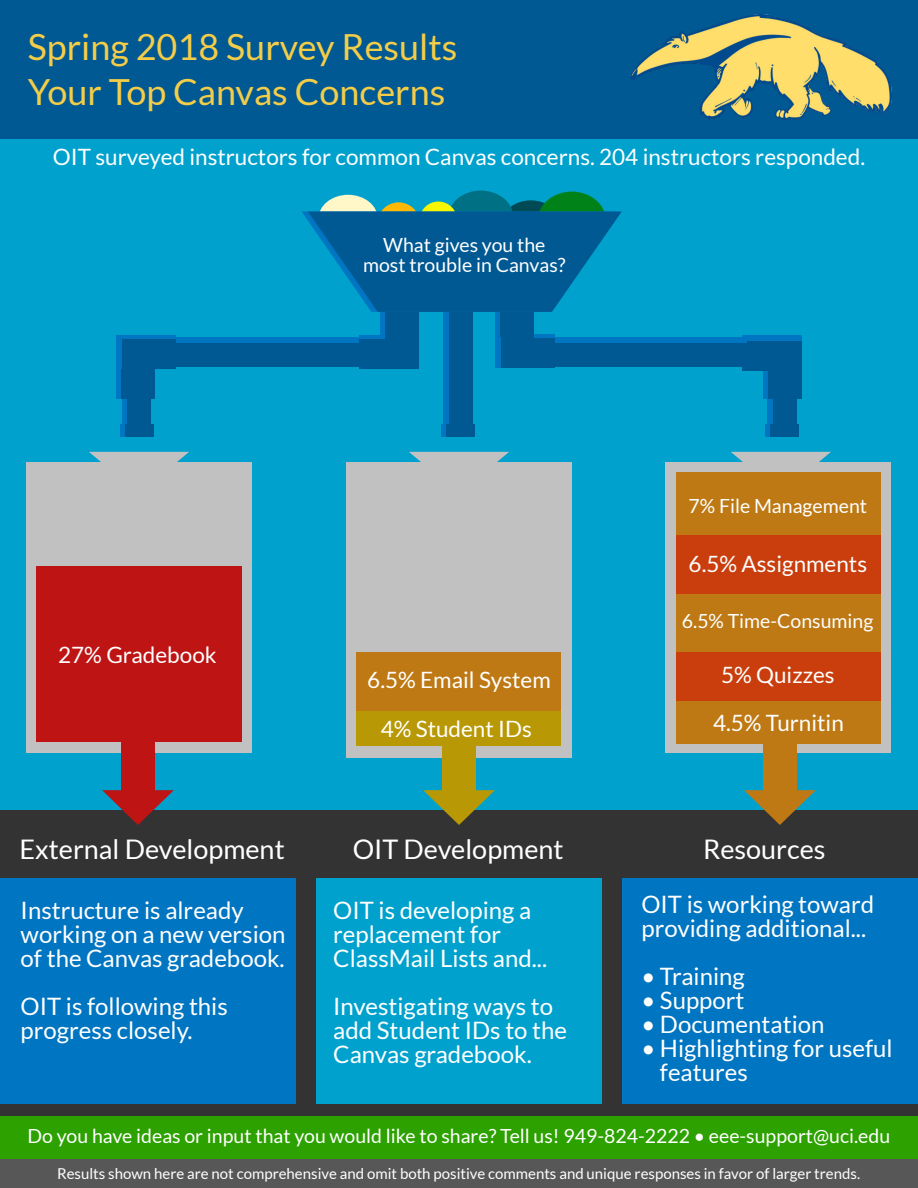
<style>
.page{position:relative;width:918px;height:1188px;background:#fff}
.page>*{position:absolute;margin:0;border:0;box-sizing:border-box;transform-origin:0 0}
.t1{font:36px/45px "Lato";color:#f4cd48}
.t2{font:27px "Lato";color:#fff}
.t3{font:24px/24px "Lato";color:#fff}
.t4{font:22.5px/49.1px "Lato";color:#fff;text-align:center}
.t5{font:19.5px/19.5px "Lato";color:#fff;text-align:center}
.t6{font:15px "Lato";color:#fff}
</style>
<div class="page">
<div style="left:0;top:0;width:918px;height:140px;background:#005993"></div>
<img style="left:631px;top:15px;width:261px;height:105px">
<div style="left:0;top:140px;width:918px;height:754px;background:#00a2cd"></div>
<svg style="left:501px;top:200px;width:59px;height:48px"></svg>
<div style="left:449px;top:191px;width:64px;height:52px;background:#007185;border-radius:50%"></div>
<svg style="left:378px;top:202px;width:41px;height:41px"></svg>
<div style="left:538px;top:192px;width:68px;height:56px;background:#008218;border-radius:50%"></div>
<div style="left:318px;top:195px;width:60px;height:48px;background:#fff7c8;border-radius:50%"></div>
<svg style="left:419px;top:202px;width:38px;height:37px"></svg>
<svg style="left:302px;top:212px;width:320px;height:100px"></svg>
<div style="left:174px;top:337px;width:185px;height:24px;background:#0075c1"></div>
<div style="left:174px;top:343px;width:185px;height:23px;background:#005993"></div>
<div style="left:122px;top:399px;width:23px;height:26px;background:linear-gradient(to bottom,#0075c1,#0075c1)"></div>
<div style="left:128px;top:399px;width:23px;height:26px;background:#005993"></div>
<div style="left:120px;top:425px;width:34px;height:12px;background:#0075c1"></div>
<div style="left:125px;top:425px;width:29px;height:12px;background:#005993"></div>
<div style="left:444px;top:312px;width:23px;height:113px;background:#0075c1"></div>
<div style="left:449px;top:312px;width:23px;height:113px;background:#005993"></div>
<div style="left:441px;top:424px;width:34px;height:12px;background:#0075c1"></div>
<div style="left:446px;top:424px;width:29px;height:12px;background:#005993"></div>
<div style="left:768px;top:399px;width:23px;height:26px;background:#0075c1"></div>
<div style="left:773px;top:399px;width:23px;height:26px;background:#005993"></div>
<div style="left:765px;top:425px;width:34px;height:12px;background:#0075c1"></div>
<div style="left:770px;top:425px;width:29px;height:12px;background:#005993"></div>
<div style="left:359px;top:335px;width:60px;height:34px;background:#0075c1"></div>
<div style="left:380px;top:312px;width:39px;height:25px;background:#0075c1"></div>
<div style="left:385px;top:312px;width:34px;height:28px;background:#005993"></div>
<div style="left:116px;top:369px;width:39px;height:30px;background:#0075c1"></div>
<div style="left:359px;top:339px;width:60px;height:30px;background:#005993"></div>
<div style="left:116px;top:335px;width:60px;height:34px;background:#0075c1"></div>
<div style="left:116px;top:339px;width:60px;height:30px;background:#005993"></div>
<div style="left:121px;top:363px;width:34px;height:36px;background:#005993"></div>
<div style="left:116px;top:335px;width:5px;height:34px;background:#0075c1"></div>
<div style="left:763px;top:371px;width:39px;height:28px;background:#0075c1"></div>
<div style="left:742px;top:335px;width:60px;height:6px;background:#0075c1"></div>
<div style="left:742px;top:341px;width:60px;height:30px;background:#005993"></div>
<div style="left:768px;top:371px;width:34px;height:28px;background:#005993"></div>
<svg style="left:534px;top:334px;width:21px;height:5px"></svg>
<svg style="left:496px;top:312px;width:5px;height:25px"></svg>
<div style="left:501px;top:312px;width:33px;height:28px;background:#005993"></div>
<div style="left:496px;top:339px;width:59px;height:29px;background:#005993"></div>
<div style="left:496px;top:337px;width:5px;height:31px;background:#0075c1"></div>
<div style="left:555px;top:337px;width:192px;height:24px;background:#0075c1"></div>
<div style="left:555px;top:343px;width:192px;height:23px;background:#005993"></div>
<div style="left:0;top:871px;width:306px;height:317px;background:#0075c1"></div>
<div style="left:612px;top:871px;width:306px;height:317px;background:#0075c1"></div>
<div style="left:306px;top:878px;width:306px;height:310px;background:#00a2cd"></div>
<div style="left:0;top:810px;width:918px;height:68px;background:#333"></div>
<div style="left:0;top:1104px;width:918px;height:21px;background:#333"></div>
<div style="left:296px;top:871px;width:19px;height:317px;background:#333"></div>
<div style="left:603px;top:871px;width:19px;height:317px;background:#333"></div>
<div style="left:0;top:1116px;width:918px;height:43px;background:#2da100"></div>
<div style="left:26px;top:462px;width:226px;height:291px;background:#c1c1c1"></div>
<div style="left:666px;top:462px;width:225px;height:291px;background:#c1c1c1"></div>
<div style="left:346px;top:463px;width:226px;height:295px;background:#c1c1c1"></div>
<svg style="left:102px;top:790px;width:72px;height:35px"></svg>
<div style="left:36px;top:567px;width:206px;height:175px;background:#be1414"></div>
<div style="left:121px;top:725px;width:34px;height:72px;background:#be1414"></div>
<svg style="left:423px;top:790px;width:72px;height:35px"></svg>
<div style="left:442px;top:725px;width:34px;height:72px;background:#b89905"></div>
<svg style="left:744px;top:790px;width:72px;height:35px"></svg>
<div style="left:763px;top:725px;width:33px;height:72px;background:#be7914"></div>
<div style="left:676px;top:652px;width:204px;height:49px;background:#c93e0c"></div>
<div style="left:676px;top:701px;width:204px;height:43px;background:#be7914"></div>
<div style="left:357px;top:652px;width:204px;height:58px;background:#be7914"></div>
<div style="left:676px;top:594px;width:204px;height:58px;background:#be7914"></div>
<div style="left:357px;top:711px;width:204px;height:35px;background:#b89905"></div>
<div style="left:676px;top:535px;width:204px;height:59px;background:#c93e0c"></div>
<svg style="left:731px;top:452px;width:100px;height:21px"></svg>
<div style="left:676px;top:473px;width:204px;height:62px;background:#be7914"></div>
<svg style="left:89px;top:452px;width:100px;height:10px"></svg>
<svg style="left:409px;top:452px;width:100px;height:11px"></svg>
<div style="left:0;top:1159px;width:918px;height:29px;background:#575757"></div>
<h1 class="t1" style="left:28px;top:26px;width:431px">Spring 2018 Survey Results<br>Your Top Canvas Concerns</h1>
<p class="t4" style="left:53px;top:134px;width:814px">OIT surveyed instructors for common Canvas concerns. 204 instructors responded.</p>
<p class="t4" style="left:58px;top:631px;width:160px">27% Gradebook</p>
<p class="t5" style="left:363px;top:237px;width:204px">What gives you the most trouble in Canvas?</p>
<p class="t4" style="left:367px;top:656px;width:185px">6.5% Email System<br>4% Student IDs</p>
<p class="t5" style="left:689px;top:498px;width:180px">7% File Management</p>
<p class="t4" style="left:689px;top:541px;width:180px">6.5% Assignments</p>
<p class="t5" style="left:682px;top:612px;width:193px">6.5% Time-Consuming</p>
<p class="t4" style="left:713px;top:653px;width:132px;line-height:47.2px">5% Quizzes<br>4.5% Turnitin</p>
<p class="t2" style="left:20px;top:837px;width:267px">External Development</p>
<p class="t2" style="left:353px;top:837px;width:212px">OIT Development</p>
<p class="t2" style="left:703px;top:837px;width:124px">Resources</p>
<p class="t3" style="left:21px;top:900px;width:266px">Instructure is already working on a new version of the Canvas gradebook.</p>
<p class="t3" style="left:21px;top:996px;width:209px">OIT is following this progress closely.</p>
<p class="t3" style="left:641px;top:894px;width:234px">OIT is working toward providing additional...</p>
<p class="t3" style="left:641px;top:966px;width:105px">• Training</p>
<p class="t3" style="left:641px;top:990px;width:105px">• Support</p>
<p class="t3" style="left:641px;top:1014px;width:185px">• Documentation</p>
<p class="t3" style="left:660px;top:1038px;width:234px;text-indent:-19px">• Highlighting for useful features</p>
<p class="t3" style="left:333px;top:900px;width:215px">OIT is developing a replacement for<br>ClassMail Lists and...</p>
<p class="t3" style="left:333px;top:996px;width:235px">Investigating ways to add Student IDs to the<br>Canvas gradebook.</p>
<p class="t5" style="left:28px;top:1128px;width:864px">Do you have ideas or input that you would like to share? Tell us! 949-824-2222 • eee-support@uci.edu</p>
<p class="t6" style="left:57px;top:1167px;width:805px">Results shown here are not comprehensive and omit both positive comments and unique responses in favor of larger trends.</p>
</div>
